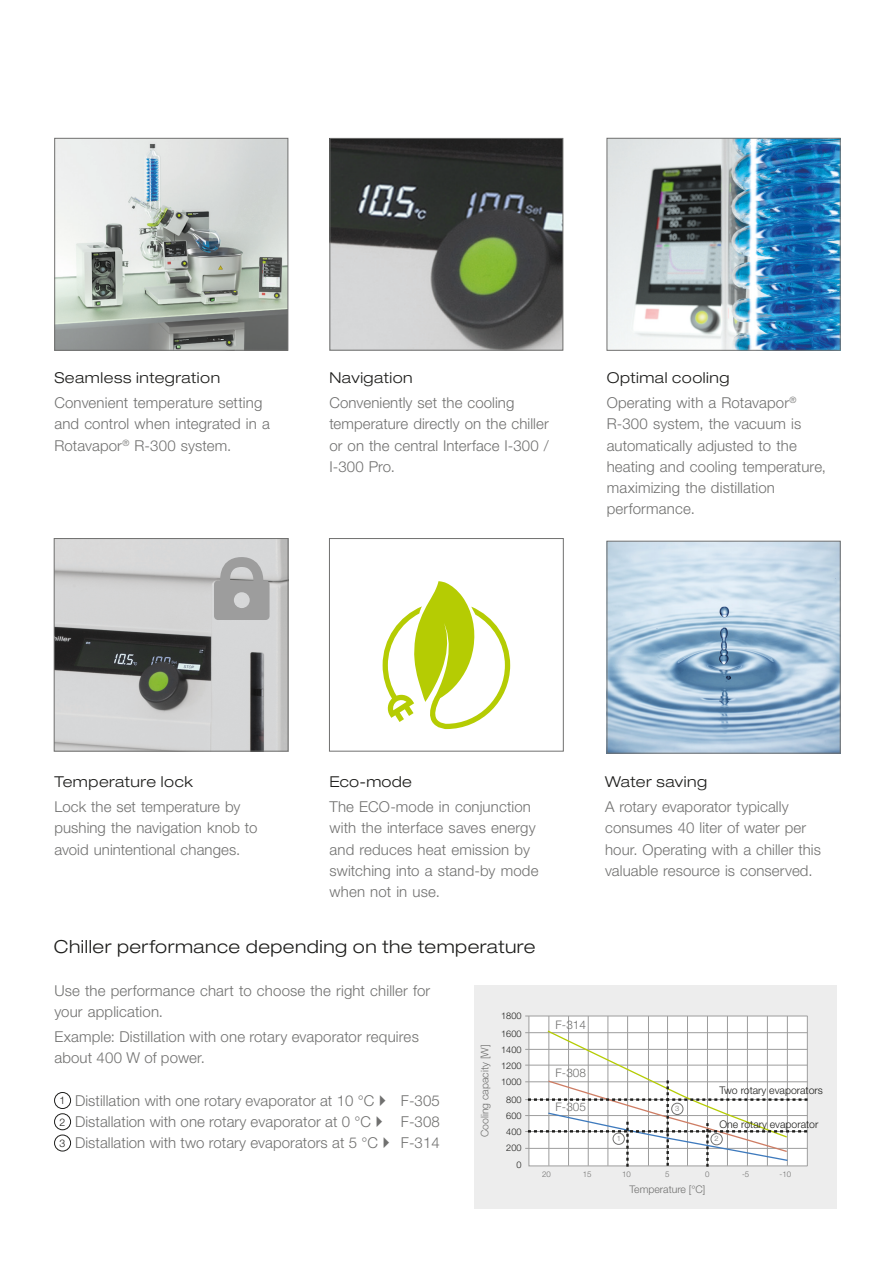
<style>
.page{position:relative;width:893px;height:1263px;background:#fff}
.page>*{position:absolute;margin:0;border:0;box-sizing:border-box;transform-origin:0 0}
.EN_Page_Subline{font:300 expanded 18px "Helvetica Neue LT Std";letter-spacing:.025em;color:#1d1d1b}
.EN_Table_content_lef{font:300 15px/21.1px "Helvetica Neue LT Std";letter-spacing:.01em;color:#70706f}
.Body_text_left{font:300 15px/21.3px "Helvetica Neue LT Std";letter-spacing:.005em;color:#70706f}
.EN_Title_small_down{font:300 expanded 15px "Helvetica Neue LT Std";letter-spacing:.035em;color:#1d1d1b}
.t1{font:300 11.85px "Helvetica Neue LT Std";color:#70706f}
.t2{font:300 10.5px "Helvetica Neue LT Std";color:#1d1d1b}
.t3{font:300 10.5px "Helvetica Neue LT Std";color:#70706f}
.t4{font:300 9.15px "Helvetica Neue LT Std";color:#1d1d1b}
.t5{font:300 7.8px "Helvetica Neue LT Std";color:#70706f}
.t6{font:300 7.5px "Helvetica Neue LT Std";color:#70706f}
</style>
<div class="page">
<img style="left:56px;top:140px;width:230px;height:208px">
<div style="left:54px;top:138px;width:234px;height:212px;border:1px solid #70706f"></div>
<img style="left:332px;top:140px;width:229px;height:208px">
<div style="left:330px;top:138px;width:233px;height:212px;border:1px solid #70706f"></div>
<img style="left:609px;top:140px;width:229px;height:208px">
<img style="left:609px;top:543px;width:229px;height:208px">
<div style="left:607px;top:541px;width:233px;height:212px;border:1px solid #70706f"></div>
<div style="left:54px;top:1092px;width:17px;height:17px;border:1px solid #1d1d1b;border-radius:50%"></div>
<div style="left:54px;top:1113px;width:17px;height:17px;border:1px solid #1d1d1b;border-radius:50%"></div>
<div style="left:54px;top:1135px;width:17px;height:16px;border:1px solid #1d1d1b;border-radius:50%"></div>
<div style="left:329px;top:538px;width:234px;height:213px;border:1px solid #70706f"></div>
<img style="left:56px;top:540px;width:230px;height:209px">
<div style="left:54px;top:538px;width:234px;height:213px;border:1px solid #70706f"></div>
<svg style="left:383px;top:581px;width:127px;height:148px"></svg>
<div style="left:474px;top:985px;width:363px;height:224px;background:#ededed"></div>
<hr style="left:525px;top:1016px;width:282px;height:1px;background:#9d9d9d">
<hr style="left:525px;top:1032px;width:282px;height:1px;background:#9d9d9d">
<hr style="left:525px;top:1049px;width:282px;height:1px;background:#9d9d9d">
<hr style="left:525px;top:1065px;width:282px;height:1px;background:#9d9d9d">
<hr style="left:525px;top:1081px;width:282px;height:1px;background:#9d9d9d">
<hr style="left:525px;top:1099px;width:282px;height:1px;background:#9d9d9d">
<hr style="left:525px;top:1115px;width:282px;height:1px;background:#9d9d9d">
<hr style="left:525px;top:1131px;width:282px;height:1px;background:#9d9d9d">
<hr style="left:525px;top:1148px;width:282px;height:1px;background:#9d9d9d">
<svg style="left:528px;top:1016px;width:280px;height:151px;background:#e7e7e6"></svg>
<div style="left:613px;top:1133px;width:11px;height:11px;border:1px solid #70706f;border-radius:50%"></div>
<div style="left:711px;top:1133px;width:11px;height:12px;border:1px solid #70706f;border-radius:50%"></div>
<div style="left:671px;top:1103px;width:12px;height:12px;border:1px solid #70706f;border-radius:50%"></div>
<svg style="left:214px;top:551px;width:56px;height:69px;background:#afafaf"></svg>
<p class="EN_Title_small_down" style="left:54px;top:368px;width:167px">Seamless integration</p>
<p class="EN_Table_content_lef" style="left:54px;top:392px;width:217px">Convenient temperature setting and control when integrated in a<br>Rotavapor<sup>®</sup> R-300 system.</p>
<p class="EN_Title_small_down" style="left:329px;top:368px;width:85px">Navigation</p>
<p class="EN_Table_content_lef" style="left:329px;top:392px;width:221px">Conveniently set the cooling temperature directly on the chiller or on the central Interface I-300 /<br>I-300 Pro.</p>
<p class="EN_Title_small_down" style="left:607px;top:368px;width:124px">Optimal cooling</p>
<p class="EN_Table_content_lef" style="left:607px;top:392px;width:221px">Operating with a Rotavapor<sup>®<br></sup>R-300 system, the vacuum is automatically adjusted to the heating and cooling temperature, maximizing the distillation performance.</p>
<p class="EN_Title_small_down" style="left:54px;top:772px;width:140px">Temperature lock</p>
<p class="EN_Table_content_lef" style="left:54px;top:796px;width:205px">Lock the set temperature by pushing the navigation knob to avoid unintentional changes.</p>
<p class="EN_Title_small_down" style="left:329px;top:772px;width:84px">Eco-mode</p>
<p class="EN_Table_content_lef" style="left:329px;top:796px;width:211px">The ECO-mode in conjunction with the interface saves energy and reduces heat emission by switching into a stand-by mode when not in use.</p>
<p class="EN_Page_Subline" style="left:54px;top:936px;width:483px">Chiller performance depending on the temperature</p>
<p class="EN_Table_content_lef" style="left:54px;top:980px;width:377px">Use the performance chart to choose the right chiller for your application.</p>
<p class="Body_text_left" style="left:54px;top:1025px;width:366px">Example: Distillation with one rotary evaporator requires about 400 W of power.</p>
<p class="t2" style="left:60px;top:1094px;width:7px">1</p>
<p class="Body_text_left" style="left:75px;top:1089px;width:301px">Distillation with one rotary evaporator at 10 °C</p>
<p class="Body_text_left" style="left:401px;top:1089px;width:40px">F-305</p>
<p class="t2" style="left:60px;top:1115px;width:7px">2</p>
<p class="Body_text_left" style="left:75px;top:1111px;width:297px">Distallation with one rotary evaporator at 0 °C</p>
<p class="Body_text_left" style="left:401px;top:1111px;width:40px">F-308</p>
<p class="t2" style="left:60px;top:1137px;width:7px">3</p>
<p class="Body_text_left" style="left:75px;top:1132px;width:304px">Distallation with two rotary evaporators at 5 °C</p>
<p class="Body_text_left" style="left:401px;top:1132px;width:40px">F-314</p>
<p class="t4" style="left:501px;top:1010px;width:22px">1800</p>
<p class="t4" style="left:501px;top:1028px;width:22px">1600</p>
<p class="t3" style="left:478px;top:1137px;width:94px;rotate:-90deg">Cooling capacity [W]</p>
<p class="t4" style="left:501px;top:1044px;width:22px">1400</p>
<p class="t4" style="left:501px;top:1060px;width:22px">1200</p>
<p class="t4" style="left:501px;top:1076px;width:22px">1000</p>
<p class="t4" style="left:506px;top:1094px;width:17px">800</p>
<p class="t4" style="left:506px;top:1110px;width:17px">600</p>
<p class="t4" style="left:506px;top:1126px;width:17px">400</p>
<p class="t4" style="left:506px;top:1142px;width:17px">200</p>
<p class="t4" style="left:516px;top:1159px;width:7px">0</p>
<p class="t1" style="left:556px;top:1017px;width:32px">F-314</p>
<p class="t1" style="left:556px;top:1065px;width:32px">F-308</p>
<p class="t1" style="left:556px;top:1100px;width:32px">F-305</p>
<p class="EN_Title_small_down" style="left:605px;top:772px;width:104px">Water saving</p>
<p class="EN_Table_content_lef" style="left:605px;top:796px;width:217px">A rotary evaporator typically consumes 40 liter of water per hour. Operating with a chiller this valuable resource is conserved.</p>
<p class="t6" style="left:675px;top:1104px;width:6px">3</p>
<p class="t2" style="left:719px;top:1084px;width:105px">Two rotary evaporators</p>
<p class="t2" style="left:719px;top:1117px;width:100px">One rotary evaporator</p>
<p class="t6" style="left:617px;top:1134px;width:6px">1</p>
<p class="t6" style="left:715px;top:1134px;width:6px">2</p>
<p class="t5" style="left:542px;top:1169px;width:10px">20</p>
<p class="t5" style="left:583px;top:1169px;width:10px">15</p>
<p class="t5" style="left:622px;top:1169px;width:10px">10</p>
<p class="t5" style="left:665px;top:1169px;width:6px">5</p>
<p class="t5" style="left:705px;top:1169px;width:6px">0</p>
<p class="t5" style="left:742px;top:1169px;width:9px">-5</p>
<p class="t5" style="left:779px;top:1169px;width:13px">-10</p>
<p class="t3" style="left:630px;top:1183px;width:77px">Temperature [°C]</p>
</div>
